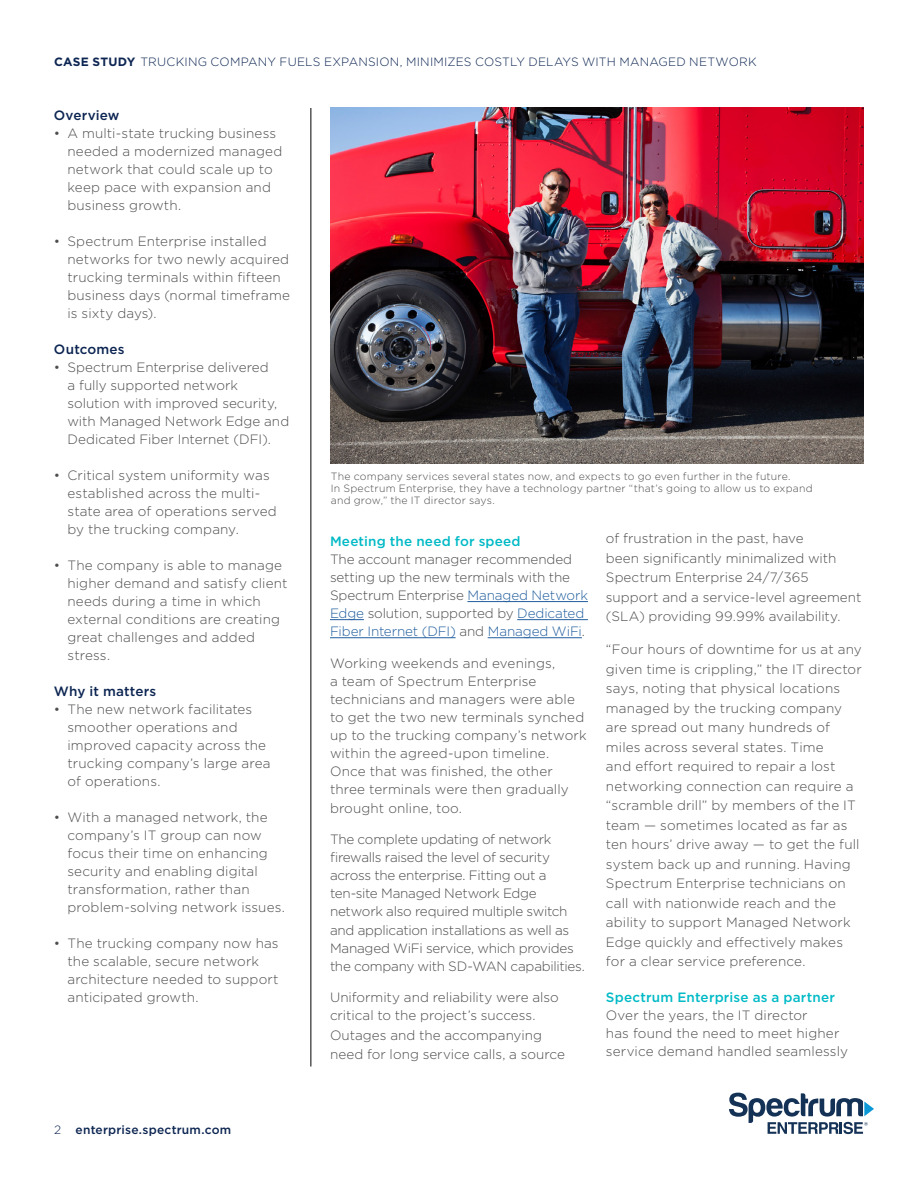
<style>
.page{position:relative;width:918px;height:1188px;background:#fff}
.page>*{position:absolute;margin:0;border:0;box-sizing:border-box;transform-origin:0 0}
.t1{font:300 13.5px/18px "Gotham";letter-spacing:.005em;color:#4d4d4f}
.t2{font:300 13.5px/18.1px "Gotham";letter-spacing:-.02em;color:#4d4d4f}
.t3{font:500 13.5px "Gotham";letter-spacing:.015em;color:#00bac6}
.t4{font:500 13.5px "Gotham";letter-spacing:.01em;color:#0c2552}
.t5{font:300 12px "Gotham";letter-spacing:.015em;color:#0c2552}
.t6{font:500 12px "Gotham";letter-spacing:.02em;color:#0c2552}
.t7{font:300 10.5px/12px "Gotham";letter-spacing:.02em;color:#4d4d4f}
.s1{font-weight:700}
.s2{font-weight:300}
.s3{color:#215e9e}
</style>
<div class="page">
<svg style="left:729px;top:1093px;width:145px;height:41px"></svg>
<img style="left:330px;top:108px;width:534px;height:355px">
<hr style="left:467px;top:601px;width:121px;height:1px;background:#215e9e">
<hr style="left:330px;top:619px;width:34px;height:1px;background:#215e9e">
<hr style="left:517px;top:619px;width:71px;height:1px;background:#215e9e">
<hr style="left:330px;top:637px;width:126px;height:1px;background:#215e9e">
<hr style="left:488px;top:637px;width:94px;height:1px;background:#215e9e">
<hr style="left:310px;top:108px;width:1px;height:958px;background:#000">
<p class="t5" style="left:54px;top:54px;width:704px"><span class="s1">CASE STUDY</span> TRUCKING COMPANY FUELS EXPANSION, MINIMIZES COSTLY DELAYS WITH MANAGED NETWORK</p>
<p class="t4" style="left:54px;top:106px;width:67px">Overview</p>
<p class="t1" style="left:67px;top:124px;width:216px;text-indent:-14px">• A multi-state trucking business needed a modernized managed network that could scale up to keep pace with expansion and business growth.</p>
<p class="t1" style="left:67px;top:232px;width:224px;text-indent:-14px">• Spectrum Enterprise installed networks for two newly acquired trucking terminals within fifteen business days (normal timeframe is sixty days).</p>
<p class="t4" style="left:54px;top:340px;width:72px">Outcomes</p>
<p class="t1" style="left:67px;top:358px;width:223px;text-indent:-14px">• Spectrum Enterprise delivered<br>a fully supported network solution with improved security, with Managed Network Edge and<br>Dedicated Fiber Internet (DFI).</p>
<p class="t1" style="left:67px;top:466px;width:211px;text-indent:-14px">• Critical system uniformity was established across the multi&shy;state area of operations served by the trucking company.</p>
<p class="t1" style="left:67px;top:556px;width:221px;text-indent:-14px">• The company is able to manage higher demand and satisfy client needs during a time in which external conditions are creating great challenges and added stress.</p>
<p class="t4" style="left:54px;top:682px;width:104px">Why it matters</p>
<p class="t1" style="left:67px;top:700px;width:205px;text-indent:-14px">• The new network facilitates smoother operations and improved capacity across the trucking company’s large area of operations.</p>
<p class="t1" style="left:67px;top:808px;width:219px;text-indent:-14px">• With a managed network, the company’s IT group can now focus their time on enhancing security and enabling digital transformation, rather than problem-solving network issues.</p>
<p class="t1" style="left:67px;top:934px;width:213px;text-indent:-14px">• The trucking company now has the scalable, secure network architecture needed to support anticipated growth.</p>
<p class="t6" style="left:54px;top:1122px;width:179px"><span class="s2">2</span> enterprise.spectrum.com</p>
<p class="t7" style="left:331px;top:470px;width:484px">The company services several states now, and expects to go even further in the future.<br>In Spectrum Enterprise, they have a technology partner “that’s going to allow us to expand and grow,” the IT director says.</p>
<p class="t3" style="left:330px;top:532px;width:192px">Meeting the need for speed</p>
<p class="t1" style="left:330px;top:550px;width:259px">The account manager recommended setting up the new terminals with the Spectrum Enterprise <span class="s3">Managed Network Edge</span> solution, supported by <span class="s3">Dedicated Fiber Internet (DFI)</span> and <span class="s3">Managed WiFi</span>.</p>
<p class="t1" style="left:330px;top:654px;width:258px">Working weekends and evenings,<br>a team of Spectrum Enterprise technicians and managers were able to get the two new terminals synched up to the trucking company’s network within the agreed-upon timeline.<br>Once that was finished, the other three terminals were then gradually brought online, too.</p>
<p class="t2" style="left:330px;top:830px;width:256px">The complete updating of network firewalls raised the level of security across the enterprise. Fitting out a ten-site Managed Network Edge network also required multiple switch and application installations as well as Managed WiFi service, which provides the company with SD-WAN capabilities.</p>
<p class="t1" style="left:330px;top:988px;width:230px">Uniformity and reliability were also critical to the project’s success.</p>
<p class="t1" style="left:330px;top:1025px;width:237px;line-height:19.6px">Outages and the accompanying need for long service calls, a source</p>
<p class="t1" style="left:606px;top:528px;width:257px;line-height:19.5px">of frustration in the past, have<br>been significantly minimalized with Spectrum Enterprise 24/7/365 support and a service-level agreement (SLA) providing 99.99% availability.</p>
<p class="t1" style="left:606px;top:639px;width:257px;line-height:19.5px">“Four hours of downtime for us at any given time is crippling,” the IT director says, noting that physical locations managed by the trucking company are spread out many hundreds of miles across several states. Time<br>and effort required to repair a lost networking connection can require a “scramble drill” by members of the IT team — sometimes located as far as ten hours’ drive away — to get the full system back up and running. Having Spectrum Enterprise technicians on call with nationwide reach and the ability to support Managed Network Edge quickly and effectively makes for a clear service preference.</p>
<p class="t3" style="left:606px;top:988px;width:231px">Spectrum Enterprise as a partner</p>
<p class="t1" style="left:606px;top:1006px;width:244px">Over the years, the IT director<br>has found the need to meet higher service demand handled seamlessly</p>
</div>
